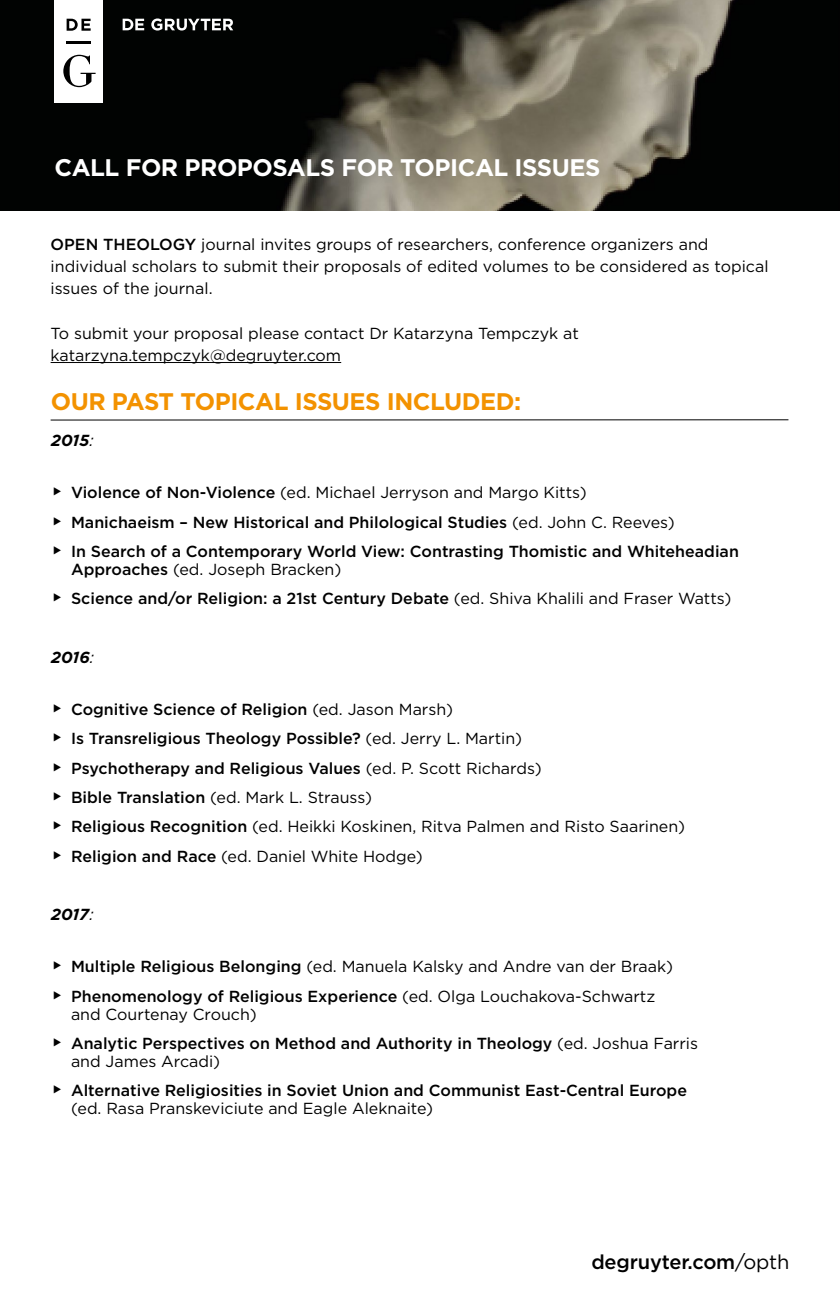
<style>
.page{position:relative;width:840px;height:1304px;background:#fff}
.page>*{position:absolute;margin:0;border:0;box-sizing:border-box;transform-origin:0 0}
.t1{font:700 24px "Gotham";letter-spacing:-.02em;color:#fff}
.t2{font:700 24px "Gotham";letter-spacing:-.02em;color:#f39200}
.t3{font:500 20px "Gotham";letter-spacing:-.01em;color:#000}
.t4{font:500 16px/29.4px "Gotham";color:#000}
.t5{font:16px/22px "Gotham";color:#000}
.t6{font:italic 700 16px "Gotham";color:#000}
.s1{font-weight:500}
.s2{font-weight:400}
</style>
<div class="page">
<img style="left:0;top:0;width:839px;height:211px">
<hr style="left:51px;top:362px;width:290px;height:1px;background:#000">
<div style="left:54px;top:0;width:48px;height:103px;background:#fff"></div>
<hr style="left:66px;top:42px;width:24px;height:2px;background:#000">
<svg style="left:67px;top:19px;width:24px;height:12px"></svg>
<svg style="left:63px;top:55px;width:32px;height:32px"></svg>
<svg style="left:122px;top:18px;width:111px;height:13px"></svg>
<hr style="left:51px;top:419px;width:737px;height:1px;background:#000">
<h1 class="t1" style="left:54px;top:152px;width:547px">CALL FOR PROPOSALS FOR TOPICAL ISSUES</h1>
<p class="t5" style="left:51px;top:233px;width:719px"><span class="s1">OPEN THEOLOGY</span> journal invites groups of researchers, conference organizers and individual scholars to submit their proposals of edited volumes to be considered as topical issues of the journal.</p>
<p class="t5" style="left:51px;top:322px;width:529px">To submit your proposal please contact Dr Katarzyna Tempczyk at katarzyna.tempczyk@degruyter.com</p>
<h1 class="t2" style="left:51px;top:386px;width:471px">OUR PAST TOPICAL ISSUES INCLUDED:</h1>
<p class="t6" style="left:51px;top:430px;width:44px">2015<span class="s2">:</span></p>
<p class="t4" style="left:71px;top:478px;width:669px">Violence of Non-Violence <span class="s2">(ed. Michael Jerryson and Margo Kitts)<br></span>Manichaeism – New Historical and Philological Studies <span class="s2">(ed. John C. Reeves)<br></span>In Search of a Contemporary World View: Contrasting Thomistic and Whiteheadian</p>
<p class="t4" style="left:71px;top:554px;width:661px">Approaches <span class="s2">(ed. Joseph Bracken)<br></span>Science and/or Religion: a 21st Century Debate <span class="s2">(ed. Shiva Khalili and Fraser Watts)</span></p>
<p class="t6" style="left:51px;top:647px;width:44px">2016<span class="s2">:</span></p>
<p class="t4" style="left:71px;top:694px;width:615px">Cognitive Science of Religion <span class="s2">(ed. Jason Marsh)<br></span>Is Transreligious Theology Possible? <span class="s2">(ed. Jerry L. Martin)<br></span>Psychotherapy and Religious Values <span class="s2">(ed. P. Scott Richards)<br></span>Bible Translation <span class="s2">(ed. Mark L. Strauss)<br></span>Religious Recognition <span class="s2">(ed. Heikki Koskinen, Ritva Palmen and Risto Saarinen)<br></span>Religion and Race <span class="s2">(ed. Daniel White Hodge)</span></p>
<p class="t6" style="left:51px;top:904px;width:44px">2017<span class="s2">:</span></p>
<p class="t5" style="left:71px;top:952px;width:603px;line-height:29.4px"><span class="s1">Multiple Religious Belonging</span> (ed. Manuela Kalsky and Andre van der Braak)<br><span class="s1">Phenomenology of Religious Experience</span> (ed. Olga Louchakova-Schwartz</p>
<p class="t4" style="left:71px;top:999px;width:628px"><span class="s2">and Courtenay Crouch)<br></span>Analytic Perspectives on Method and Authority in Theology <span class="s2">(ed. Joshua Farris</span></p>
<p class="t5" style="left:71px;top:1050px;width:151px">and James Arcadi)</p>
<p class="t4" style="left:71px;top:1076px;width:617px">Alternative Religiosities in Soviet Union and Communist East-Central Europe</p>
<p class="t5" style="left:71px;top:1097px;width:363px">(ed. Rasa Pranskeviciute and Eagle Aleknaite)</p>
<p class="t3" style="left:591px;top:1249px;width:199px">degruyter.com<span class="s2">/opth</span></p>
</div>
